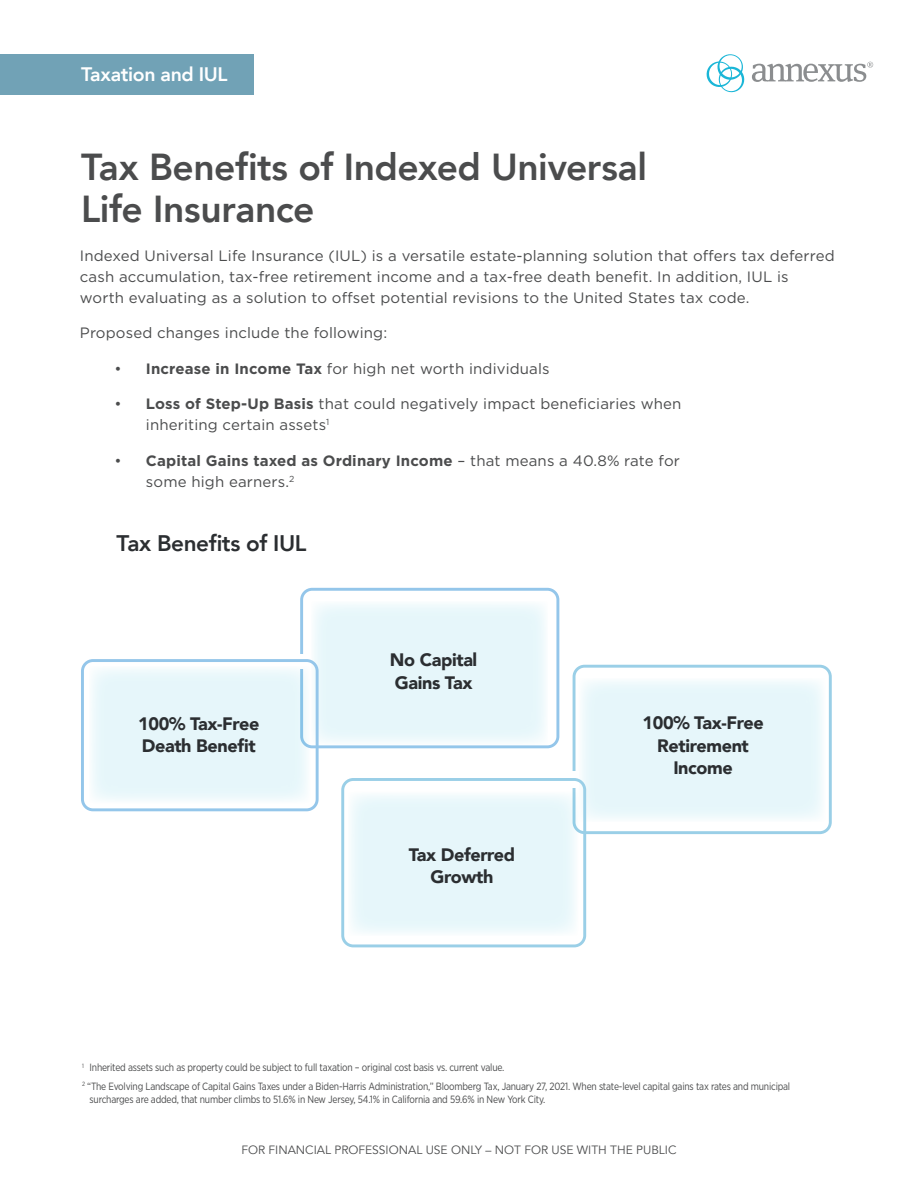
<style>
.page{position:relative;width:918px;height:1188px;background:#fff}
.page>*{position:absolute;margin:0;border:0;box-sizing:border-box;transform-origin:0 0}
.cover_title{font:800 37.5px/42px "Avenir";letter-spacing:-.01em;color:#4b4c4d}
.cover_title-2{font:800 22.5px "Avenir";letter-spacing:-.02em;color:#2b2e31}
.cover_title-3{font:800 19.5px "Avenir";letter-spacing:-.02em;color:#fff}
.body{font:900 18px/22.5px "Avenir";letter-spacing:-.02em;color:#2b2e31}
.body-2{font:15px/21px "Gotham";letter-spacing:.01em;color:#4b4c4d}
.t1{font:12px "Avenir";color:#4b4c4d}
.Disclosure{font:10.5px/13.5px "Gotham Narrow";letter-spacing:-.02em;color:#4b4c4d;scale:.94 1}
.s1{font-weight:700}
</style>
<div class="page">
<div style="left:0;top:54px;width:254px;height:41px;background:#71a2b6"></div>
<svg style="left:706px;top:54px;width:39px;height:39px"></svg>
<svg style="left:752px;top:62px;width:121px;height:20px"></svg>
<div style="left:311px;top:601px;width:237px;height:144px;background:linear-gradient(to right,#e8f7fa,#e8f7fa)"></div>
<div style="left:300px;top:588px;width:259px;height:160px;border:3px solid #94c6ea;border-radius:11px"></div>
<div style="left:294px;top:654px;width:16px;height:14px;background:#fff"></div>
<div style="left:579px;top:678px;width:247px;height:144px;background:linear-gradient(to right,#e8f7fa,#e8f7fa)"></div>
<div style="left:573px;top:665px;width:259px;height:169px;border:3px solid #9acfe7;border-radius:11px"></div>
<div style="left:565px;top:772px;width:14px;height:16px;background:#fff"></div>
<svg style="left:92px;top:668px;width:218px;height:132px;background:#e7f6fa"></svg>
<div style="left:81px;top:659px;width:238px;height:152px;border:3px solid #94c6ea;border-radius:11px"></div>
<div style="left:341px;top:778px;width:245px;height:169px;border:3px solid #9acfe7;border-radius:11px"></div>
<svg style="left:351px;top:792px;width:228px;height:141px;background:#e7f6fa"></svg>
<p class="cover_title-3" style="left:81px;top:59px;width:148px">Taxation and IUL</p>
<p class="cover_title" style="left:81px;top:146px;width:568px">Tax Benefits of Indexed Universal<br>Life Insurance</p>
<p class="body-2" style="left:80px;top:244px;width:756px">Indexed Universal Life Insurance (IUL) is a versatile estate-planning solution that offers tax deferred cash accumulation, tax-free retirement income and a tax-free death benefit. In addition, IUL is worth evaluating as a solution to offset potential revisions to the United States tax code.</p>
<p class="body-2" style="left:80px;top:322px;width:309px">Proposed changes include the following:</p>
<p class="body-2" style="left:114px;top:358px;width:437px">• <span class="s1">Increase in Income Tax</span> for high net worth individuals</p>
<p class="body-2" style="left:146px;top:393px;width:537px;text-indent:-32px">• <span class="s1">Loss of Step-Up Basis</span> that could negatively impact beneficiaries when inheriting certain assets<sup>1</sup></p>
<p class="body-2" style="left:146px;top:450px;width:536px;text-indent:-32px">• <span class="s1">Capital Gains taxed as Ordinary Income</span> – that means a 40.8% rate for some high earners.<sup>2</sup></p>
<p class="cover_title-2" style="left:117px;top:526px;width:191px">Tax Benefits of IUL</p>
<p class="body" style="left:390px;top:648px;width:89px">No Capital<br>Gains Tax</p>
<p class="body" style="left:138px;top:712px;width:123px">100% Tax-Free<br>Death Benefit</p>
<p class="body" style="left:643px;top:711px;width:123px;text-align:center">100% Tax-Free<br>Retirement<br>Income</p>
<p class="body" style="left:409px;top:843px;width:108px;text-align:center">Tax Deferred<br>Growth</p>
<p class="Disclosure" style="left:82px;top:1060px;width:451px"><sup>1</sup> Inherited assets such as property could be subject to full taxation – original cost basis vs. current value.</p>
<p class="Disclosure" style="left:90px;top:1079px;width:747px;text-indent:-8px"><sup>2</sup> “The Evolving Landscape of Capital Gains Taxes under a Biden-Harris Administration,” Bloomberg Tax, January 27, 2021. When state-level capital gains tax rates and municipal surcharges are added, that number climbs to 51.6% in New Jersey, 54.1% in California and 59.6% in New York City.</p>
<p class="t1" style="left:241px;top:1143px;width:437px">FOR FINANCIAL PROFESSIONAL USE ONLY – NOT FOR USE WITH THE PUBLIC</p>
</div>
